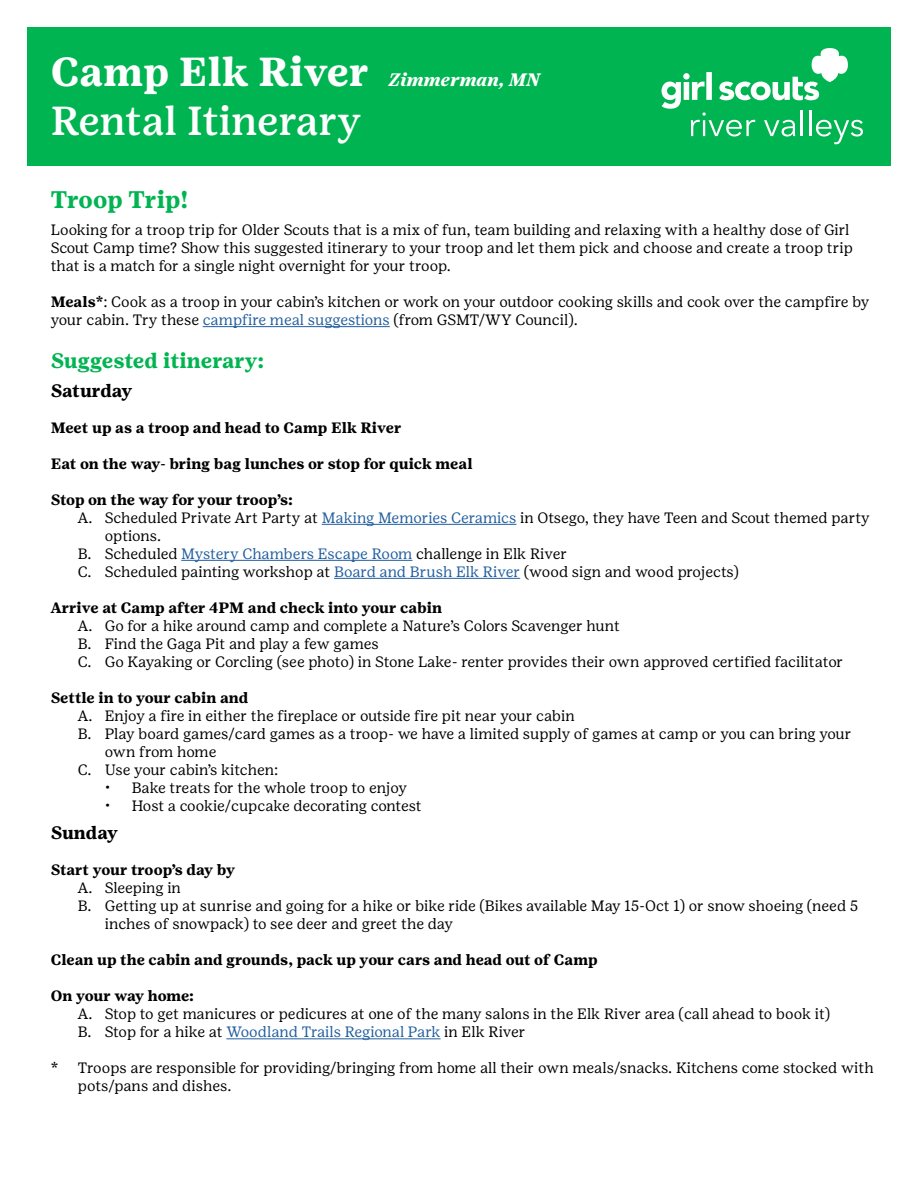
<style>
.page{position:relative;width:918px;height:1188px;background:#fff}
.page>*{position:absolute;margin:0;border:0;box-sizing:border-box;transform-origin:0 0}
.t1{font:500 40.5px "Girl Scout Text";letter-spacing:-.005em;color:#fff}
.t2{font:700 40.5px "Girl Scout Text";color:#fff}
.t3{font:700 24px "Girl Scout Text";color:#00b451}
.t4{font:700 21px "Girl Scout Text";color:#00b451}
.t5{font:700 18px "Girl Scout Text";letter-spacing:-.015em;color:#000}
.t6{font:italic 700 18px "Girl Scout Text";letter-spacing:-.01em;color:#fff}
.t7{font:15px/18px "Girl Scout Text";color:#000}
.t8{font:700 15px "Girl Scout Text";color:#000}
.t9{font:700 15px "Girl Scout Text";letter-spacing:-.02em;color:#000}
.t10{font:15px "Girl Scout Text";letter-spacing:-.02em;color:#000}
.s1{font-weight:700}
.s2{color:#215e9e}
</style>
<div class="page">
<div style="left:27px;top:27px;width:864px;height:138px;background:#00b451"></div>
<svg style="left:662px;top:48px;width:201px;height:96px"></svg>
<hr style="left:203px;top:326px;width:187px;height:1px;background:#215e9e">
<hr style="left:322px;top:524px;width:194px;height:1px;background:#215e9e">
<hr style="left:181px;top:560px;width:231px;height:1px;background:#215e9e">
<hr style="left:334px;top:578px;width:186px;height:1px;background:#215e9e">
<hr style="left:226px;top:1038px;width:215px;height:1px;background:#215e9e">
<h1 class="t2" style="left:51px;top:48px;width:320px">Camp Elk River</h1>
<h1 class="t1" style="left:51px;top:97px;width:312px">Rental Itinerary</h1>
<p class="t6" style="left:389px;top:69px;width:153px">Zimmerman, MN</p>
<h2 class="t3" style="left:51px;top:186px;width:139px">Troop Trip!</h2>
<p class="t7" style="left:51px;top:221px;width:804px">Looking for a troop trip for Older Scouts that is a mix of fun, team building and relaxing with a healthy dose of Girl<br>Scout Camp time? Show this suggested itinerary to your troop and let them pick and choose and create a troop trip that is a match for a single night overnight for your troop.</p>
<p class="t7" style="left:51px;top:293px;width:820px"><span class="s1">Meals*</span>: Cook as a troop in your cabin’s kitchen or work on your outdoor cooking skills and cook over the campfire by your cabin. Try these <span class="s2">campfire meal suggestions</span> (from GSMT/WY Council).</p>
<h3 class="t4" style="left:51px;top:349px;width:215px">Suggested itinerary:</h3>
<p class="t5" style="left:51px;top:380px;width:83px">Saturday</p>
<p class="t8" style="left:51px;top:419px;width:352px">Meet up as a troop and head to Camp Elk River</p>
<p class="t8" style="left:51px;top:455px;width:423px">Eat on the way- bring bag lunches or stop for quick meal</p>
<p class="t9" style="left:51px;top:491px;width:244px">Stop on the way for your troop’s:</p>
<p class="t7" style="left:78px;top:509px;width:794px">A. Scheduled Private Art Party at <span class="s2">Making Memories Ceramics</span> in Otsego, they have Teen and Scout themed party</p>
<p class="t7" style="left:105px;top:527px;width:58px">options.</p>
<p class="t7" style="left:78px;top:545px;width:491px">B. Scheduled <span class="s2">Mystery Chambers Escape Room</span> challenge in Elk River</p>
<p class="t7" style="left:78px;top:563px;width:663px">C. Scheduled painting workshop at <span class="s2">Board and Brush Elk River</span> (wood sign and wood projects)</p>
<p class="t8" style="left:51px;top:599px;width:393px">Arrive at Camp after 4PM and check into your cabin</p>
<p class="t7" style="left:78px;top:617px;width:767px">A. Go for a hike around camp and complete a Nature’s Colors Scavenger hunt<br>B. Find the Gaga Pit and play a few games<br>C. Go Kayaking or Corcling (see photo) in Stone Lake- renter provides their own approved certified facilitator</p>
<p class="t8" style="left:51px;top:689px;width:199px">Settle in to your cabin and</p>
<p class="t7" style="left:78px;top:707px;width:499px">A. Enjoy a fire in either the fireplace or outside fire pit near your cabin</p>
<p class="t7" style="left:78px;top:725px;width:775px">B. Play board games/card games as a troop- we have a limited supply of games at camp or you can bring your</p>
<p class="t7" style="left:105px;top:743px;width:113px">own from home</p>
<p class="t7" style="left:78px;top:761px;width:202px">C. Use your cabin’s kitchen:</p>
<p class="t7" style="left:105px;top:779px;width:304px">• Bake treats for the whole troop to enjoy</p>
<p class="t10" style="left:105px;top:797px;width:318px">• Host a cookie/cupcake decorating contest</p>
<p class="t5" style="left:51px;top:822px;width:69px">Sunday</p>
<p class="t8" style="left:51px;top:861px;width:186px">Start your troop’s day by</p>
<p class="t7" style="left:78px;top:879px;width:105px">A. Sleeping in</p>
<p class="t7" style="left:78px;top:897px;width:782px">B. Getting up at sunrise and going for a hike or bike ride (Bikes available May 15-Oct 1) or snow shoeing (need 5</p>
<p class="t7" style="left:105px;top:915px;width:350px">inches of snowpack) to see deer and greet the day</p>
<p class="t8" style="left:51px;top:951px;width:549px">Clean up the cabin and grounds, pack up your cars and head out of Camp</p>
<p class="t9" style="left:51px;top:987px;width:145px">On your way home:</p>
<p class="t7" style="left:78px;top:1005px;width:754px">A. Stop to get manicures or pedicures at one of the many salons in the Elk River area (call ahead to book it)<br>B. Stop for a hike at <span class="s2">Woodland Trails Regional Park</span> in Elk River</p>
<p class="t7" style="left:78px;top:1059px;width:798px;text-indent:-27px">* Troops are responsible for providing/bringing from home all their own meals/snacks. Kitchens come stocked with pots/pans and dishes.</p>
</div>
